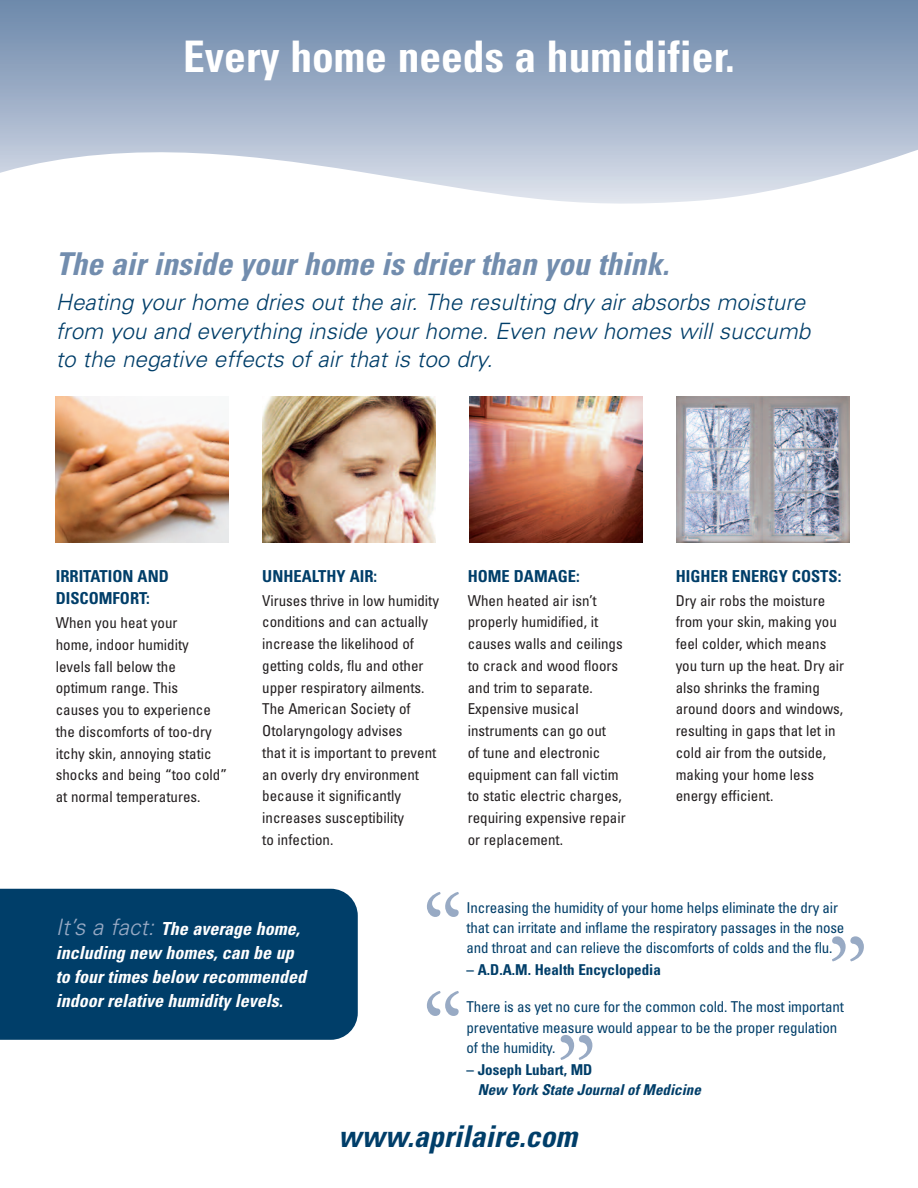
<style>
.page{position:relative;width:918px;height:1188px;background:#fff}
.page>*{position:absolute;margin:0;border:0;box-sizing:border-box;transform-origin:0 0}
.t1{font:108px/120.8px "Adobe Garamond";color:#98aac4}
.t2{font:700 condensed 43.5px "Univers";color:#fff}
.t3{font:italic 700 condensed 31.5px "Univers";color:#728dae}
.t4{font:italic 700 condensed 30px "Univers";color:#003e69}
.t5{font:italic 300 22.5px/28.5px "Univers";color:#003e69}
.t6{font:italic 700 condensed 18px/24px "Univers";color:#fff}
.t7{font:700 condensed 16.5px/22.5px "Univers";color:#003e69}
.t8{font:condensed 15px/21.8px "Univers";color:#231f20}
.t9{font:condensed 15px/20.2px "Univers";letter-spacing:-.015em;color:#003e69}
.t10{font:700 condensed 15px "Univers";color:#003e69}
.t11{font:italic 700 condensed 15px "Univers";color:#003e69}
.s1{font-weight:300;font-stretch:normal;font-size:22.5px;color:#98aac4}
</style>
<div class="page">
<svg style="left:0;top:0;width:918px;height:99px;background:#859bb8"></svg>
<svg style="left:0;top:99px;width:918px;height:105px"></svg>
<div style="left:0;top:889px;width:358px;height:151px;background:#003e69"></div>
<img style="left:56px;top:396px;width:173px;height:147px">
<img style="left:263px;top:396px;width:173px;height:147px">
<img style="left:470px;top:397px;width:173px;height:146px">
<img style="left:677px;top:396px;width:173px;height:147px">
<h2 class="t2" style="left:183px;top:40px;width:553px">Every home needs a humidifier.</h2>
<h3 class="t3" style="left:56px;top:253px;width:615px">The air inside your home is drier than you think.</h3>
<h3 class="t5" style="left:56px;top:290px;width:756px">Heating your home dries out the air. The resulting dry air absorbs moisture from you and everything inside your home. Even new homes will succumb to the negative effects of air that is too dry.</h3>
<p class="t7" style="left:56px;top:566px;width:114px">IRRITATION AND<br>DISCOMFORT:</p>
<p class="t8" style="left:56px;top:613px;width:173px">When you heat your<br>home, indoor humidity levels fall below the optimum range. This<br>causes you to experience the discomforts of too-dry itchy skin, annoying static shocks and being “too cold” at normal temperatures.</p>
<p class="t7" style="left:262px;top:566px;width:116px">UNHEALTHY AIR:</p>
<p class="t8" style="left:262px;top:591px;width:178px">Viruses thrive in low humidity conditions and can actually increase the likelihood of getting colds, flu and other upper respiratory ailments.<br>The American Society of<br>Otolaryngology advises<br>that it is important to prevent an overly dry environment because it significantly increases susceptibility<br>to infection.</p>
<p class="t7" style="left:468px;top:566px;width:114px">HOME DAMAGE:</p>
<p class="t8" style="left:468px;top:591px;width:160px">When heated air isn’t properly humidified, it causes walls and ceilings to crack and wood floors and trim to separate.<br>Expensive musical instruments can go out<br>of tune and electronic equipment can fall victim to static electric charges, requiring expensive repair or replacement.</p>
<p class="t7" style="left:676px;top:566px;width:167px">HIGHER ENERGY COSTS:</p>
<p class="t8" style="left:676px;top:591px;width:170px">Dry air robs the moisture from your skin, making you feel colder, which means you turn up the heat. Dry air also shrinks the framing around doors and windows, resulting in gaps that let in cold air from the outside, making your home less energy efficient.</p>
<p class="t6" style="left:56px;top:918px;width:252px"><span class="s1">It’s a fact:</span> The average home, including new homes, can be up to four times below recommended indoor relative humidity levels.</p>
<h1 class="t1" style="left:421px;top:883px;width:179px">“<br>“ ”</h1>
<p class="t9" style="left:467px;top:898px;width:379px">Increasing the humidity of your home helps eliminate the dry air that can irritate and inflame the respiratory passages in the nose and throat and can relieve the discomforts of colds and the flu.</p>
<p class="t10" style="left:467px;top:964px;width:196px">– A.D.A.M. Health Encyclopedia</p>
<p class="t9" style="left:467px;top:998px;width:379px">There is as yet no cure for the common cold. The most important preventative measure would appear to be the proper regulation of the humidity.</p>
<p class="t10" style="left:467px;top:1064px;width:127px">– Joseph Lubart, MD</p>
<p class="t11" style="left:478px;top:1084px;width:225px">New York State Journal of Medicine</p>
<h3 class="t4" style="left:338px;top:1126px;width:240px">www.aprilaire.com</h3>
<h1 class="t1" style="left:826px;top:927px;width:45px">”</h1>
</div>
